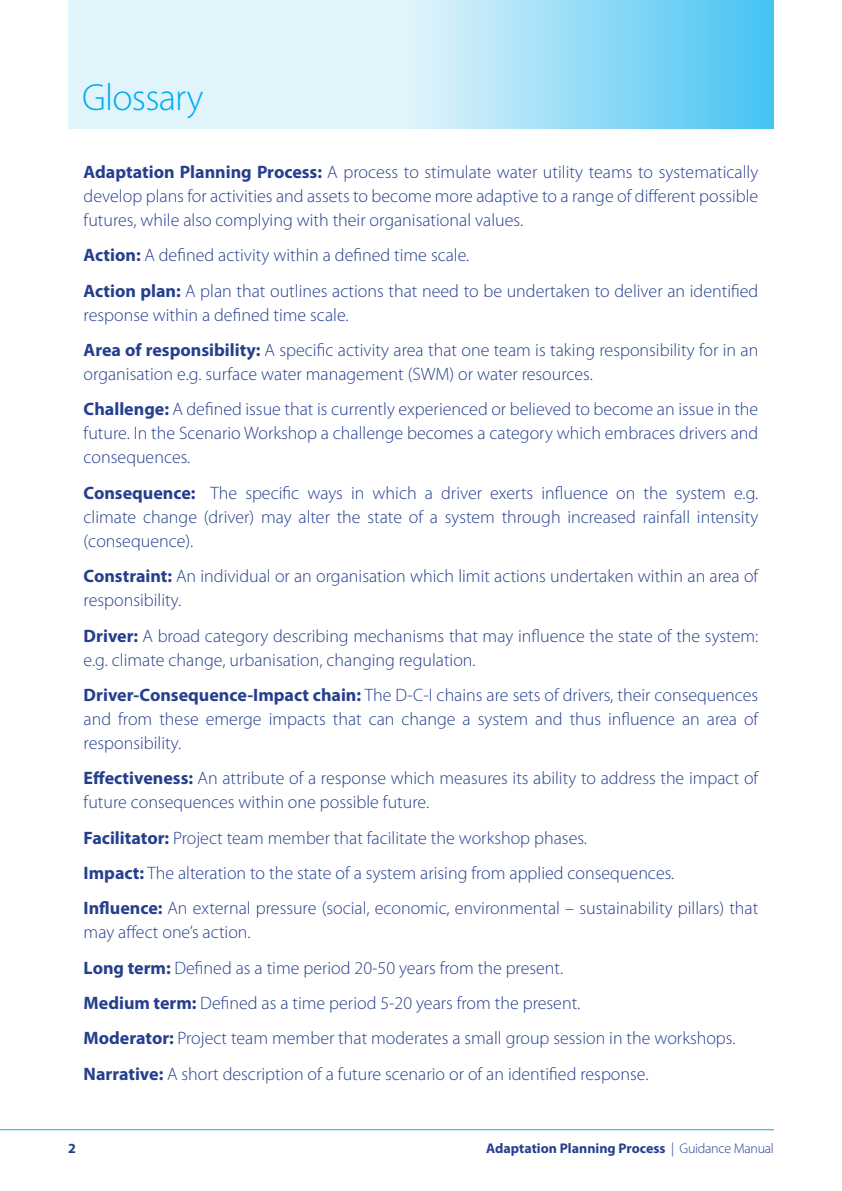
<style>
.page{position:relative;width:842px;height:1191px;background:#fff}
.page>*{position:absolute;margin:0;border:0;box-sizing:border-box;transform-origin:0 0}
.t1{font:300 38px "Myriad Pro";letter-spacing:-.02em;color:#00aeef}
.t2{font:300 18px/24px "Myriad Pro";color:#253f8e}
.t3{font:700 14px "Myriad Pro";color:#253f8e}
.s1{font-weight:700}
.s2{font-weight:300}
</style>
<div class="page">
<hr style="left:0;top:1129px;width:774px;height:1px;background:#00aeef">
<div style="left:68px;top:0;width:706px;height:129px;background:#e1f4fc"></div>
<div style="left:411px;top:0;width:363px;height:129px;background:linear-gradient(to right,#e0f3fb,#44c3f3)"></div>
<p class="t1" style="left:82px;top:76px;width:123px">Glossary</p>
<p class="t2" style="left:84px;top:160px;width:676px;text-align:justify"><span class="s1">Adaptation Planning Process:</span> A process to stimulate water utility teams to systematically develop plans for activities and assets to become more adaptive to a range of different possible futures, while also complying with their organisational values.</p>
<p class="t2" style="left:84px;top:244px;width:387px"><span class="s1">Action:</span> A defined activity within a defined time scale.</p>
<p class="t2" style="left:84px;top:279px;width:676px"><span class="s1">Action plan:</span> A plan that outlines actions that need to be undertaken to deliver an identified response within a defined time scale.</p>
<p class="t2" style="left:84px;top:338px;width:676px"><span class="s1">Area of responsibility:</span> A specific activity area that one team is taking responsibility for in an organisation e.g. surface water management (SWM) or water resources.</p>
<p class="t2" style="left:84px;top:398px;width:676px;text-align:justify"><span class="s1">Challenge:</span> A defined issue that is currently experienced or believed to become an issue in the future. In the Scenario Workshop a challenge becomes a category which embraces drivers and consequences.</p>
<p class="t2" style="left:84px;top:481px;width:676px;text-align:justify"><span class="s1">Consequence:</span> The specific ways in which a driver exerts influence on the system e.g. climate change (driver) may alter the state of a system through increased rainfall intensity (consequence).</p>
<p class="t2" style="left:84px;top:564px;width:676px"><span class="s1">Constraint:</span> An individual or an organisation which limit actions undertaken within an area of responsibility.</p>
<p class="t2" style="left:84px;top:624px;width:676px"><span class="s1">Driver:</span> A broad category describing mechanisms that may influence the state of the system: e.g. climate change, urbanisation, changing regulation.</p>
<p class="t2" style="left:84px;top:683px;width:676px;text-align:justify"><span class="s1">Driver-Consequence-Impact chain:</span> The D-C-I chains are sets of drivers, their consequences and from these emerge impacts that can change a system and thus influence an area of responsibility.</p>
<p class="t2" style="left:84px;top:766px;width:676px"><span class="s1">Effectiveness:</span> An attribute of a response which measures its ability to address the impact of future consequences within one possible future.</p>
<p class="t2" style="left:84px;top:826px;width:505px"><span class="s1">Facilitator:</span> Project team member that facilitate the workshop phases.</p>
<p class="t2" style="left:84px;top:861px;width:592px"><span class="s1">Impact:</span> The alteration to the state of a system arising from applied consequences.</p>
<p class="t2" style="left:84px;top:896px;width:676px"><span class="s1">Influence:</span> An external pressure (social, economic, environmental – sustainability pillars) that may affect one’s action.</p>
<p class="t2" style="left:84px;top:956px;width:481px"><span class="s1">Long term:</span> Defined as a time period 20-50 years from the present.</p>
<p class="t2" style="left:84px;top:991px;width:498px"><span class="s1">Medium term:</span> Defined as a time period 5-20 years from the present.</p>
<p class="t2" style="left:84px;top:1026px;width:653px"><span class="s1">Moderator:</span> Project team member that moderates a small group session in the workshops.</p>
<p class="t2" style="left:84px;top:1062px;width:566px"><span class="s1">Narrative:</span> A short description of a future scenario or of an identified response.</p>
<p class="t3" style="left:68px;top:1140px;width:9px">2</p>
<p class="t3" style="left:486px;top:1140px;width:289px">Adaptation Planning Process <span class="s2">| Guidance Manual</span></p>
</div>
